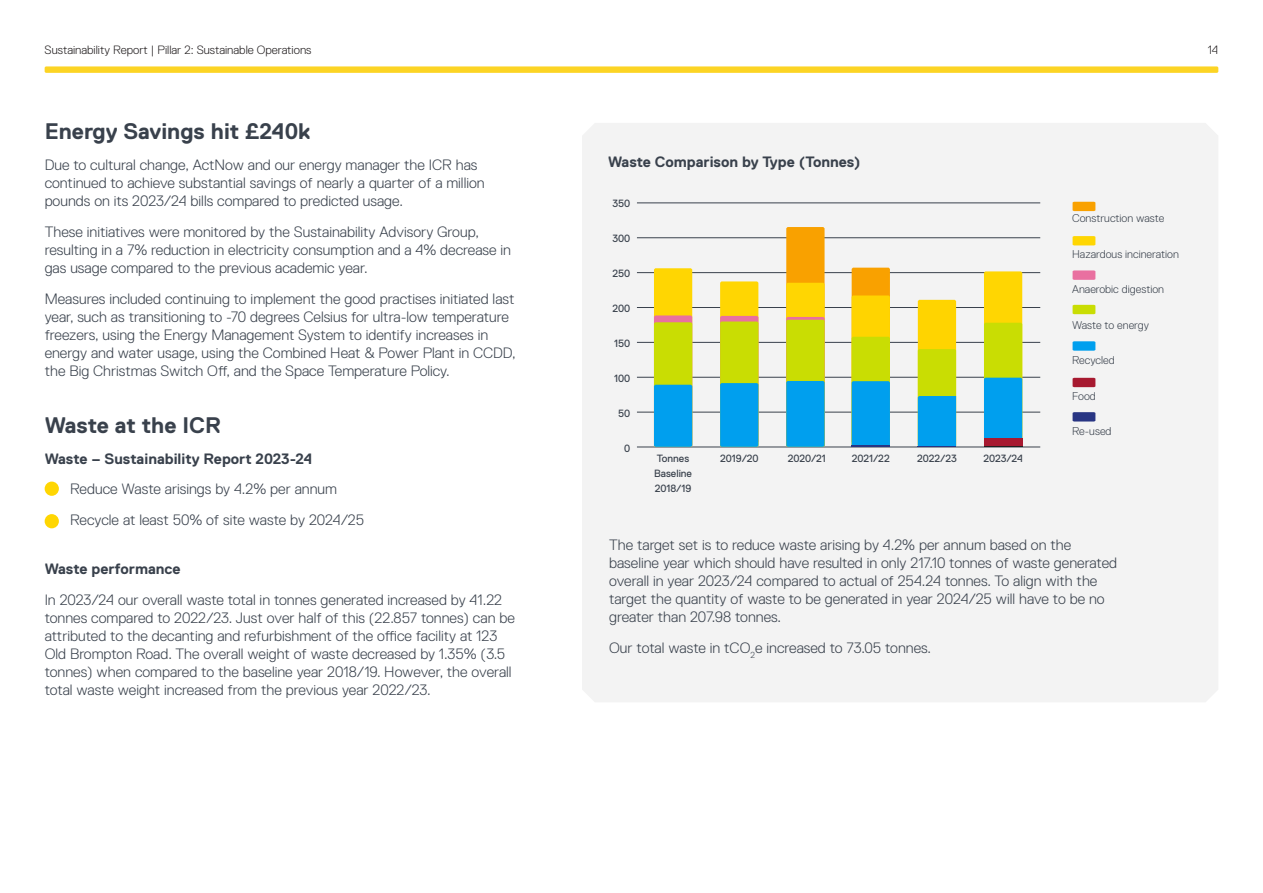
<style>
.page{position:relative;width:1263px;height:893px;background:#fff}
.page>*{position:absolute;margin:0;border:0;box-sizing:border-box;transform-origin:0 0}
.t1{font:700 22.5px "Replica Pro";color:#39414c}
.t2{font:300 15px/18px "Replica Pro";color:#39414c}
.t3{font:700 15px "Replica Pro";color:#39414c}
.t4{font:300 12px "Replica Pro";color:#231f20}
.t5{font:300 11.25px "Replica Pro";color:#39414c}
.t6{font:10.5px "Replica Pro";color:#39414c}
</style>
<div class="page">
<svg style="left:45px;top:66px;width:1173px;height:7px;background:#fcd736"></svg>
<div style="left:582px;top:123px;width:636px;height:579px;background:#f3f3f3"></div>
<div style="left:45px;top:482px;width:14px;height:14px;background:#ffd602;border-radius:50%"></div>
<div style="left:45px;top:514px;width:14px;height:14px;background:#ffd602;border-radius:50%"></div>
<hr style="left:637px;top:203px;width:403px;height:1px;background:#39414c">
<hr style="left:637px;top:237px;width:403px;height:1px;background:#39414c">
<hr style="left:637px;top:272px;width:403px;height:1px;background:#39414c">
<hr style="left:637px;top:307px;width:403px;height:1px;background:#39414c">
<hr style="left:637px;top:342px;width:403px;height:1px;background:#39414c">
<hr style="left:637px;top:377px;width:403px;height:1px;background:#39414c">
<hr style="left:637px;top:412px;width:403px;height:1px;background:#39414c">
<hr style="left:637px;top:447px;width:403px;height:1px;background:#39414c">
<svg style="left:654px;top:268px;width:38px;height:179px;background:#92c15a"></svg>
<svg style="left:720px;top:281px;width:38px;height:166px;background:#88c063"></svg>
<svg style="left:852px;top:268px;width:38px;height:177px;background:#94bb56"></svg>
<svg style="left:984px;top:271px;width:38px;height:168px;background:#91c357"></svg>
<svg style="left:918px;top:300px;width:38px;height:146px;background:#96c452"></svg>
<svg style="left:786px;top:227px;width:38px;height:220px;background:#a2b84b"></svg>
<hr style="left:852px;top:445px;width:38px;height:2px;background:#283583">
<div style="left:984px;top:439px;width:38px;height:8px;background:#a71930"></div>
<hr style="left:918px;top:446px;width:38px;height:1px;background:#283583">
<hr style="left:984px;top:446px;width:38px;height:1px;background:#231f20">
<svg style="left:1072px;top:202px;width:23px;height:9px"></svg>
<svg style="left:1072px;top:236px;width:23px;height:9px"></svg>
<svg style="left:1072px;top:305px;width:23px;height:9px"></svg>
<svg style="left:1072px;top:270px;width:23px;height:10px"></svg>
<svg style="left:1072px;top:341px;width:23px;height:10px"></svg>
<svg style="left:1072px;top:412px;width:23px;height:9px"></svg>
<svg style="left:1072px;top:378px;width:23px;height:9px"></svg>
<p class="t4" style="left:45px;top:43px;width:268px">Sustainability Report | Pillar 2: Sustainable Operations</p>
<p class="t4" style="left:1208px;top:43px;width:12px">14</p>
<p class="t1" style="left:45px;top:119px;width:267px">Energy Savings hit £240k</p>
<p class="t2" style="left:45px;top:156px;width:441px">Due to cultural change, ActNow and our energy manager the ICR has continued to achieve substantial savings of nearly a quarter of a million pounds on its 2023/24 bills compared to predicted usage.</p>
<p class="t2" style="left:45px;top:223px;width:468px">These initiatives were monitored by the Sustainability Advisory Group, resulting in a 7% reduction in electricity consumption and a 4% decrease in gas usage compared to the previous academic year.</p>
<p class="t2" style="left:45px;top:290px;width:472px">Measures included continuing to implement the good practises initiated last year, such as transitioning to -70 degrees Celsius for ultra-low temperature freezers, using the Energy Management System to identify increases in energy and water usage, using the Combined Heat &amp; Power Plant in CCDD, the Big Christmas Switch Off, and the Space Temperature Policy.</p>
<p class="t1" style="left:45px;top:413px;width:178px">Waste at the ICR</p>
<p class="t3" style="left:45px;top:450px;width:269px">Waste – Sustainability Report 2023-24</p>
<p class="t2" style="left:70px;top:480px;width:268px">Reduce Waste arisings by 4.2% per annum</p>
<p class="t2" style="left:70px;top:511px;width:295px">Recycle at least 50% of site waste by 2024/25</p>
<p class="t3" style="left:45px;top:560px;width:138px">Waste performance</p>
<p class="t2" style="left:45px;top:590px;width:472px">In 2023/24 our overall waste total in tonnes generated increased by 41.22 tonnes compared to 2022/23. Just over half of this (22.857 tonnes) can be attributed to the decanting and refurbishment of the office facility at 123<br>Old Brompton Road. The overall weight of waste decreased by 1.35% (3.5 tonnes) when compared to the baseline year 2018/19. However, the overall total waste weight increased from the previous year 2022/23.</p>
<p class="t3" style="left:608px;top:153px;width:254px">Waste Comparison by Type (Tonnes)</p>
<p class="t6" style="left:612px;top:197px;width:19px">350</p>
<p class="t6" style="left:612px;top:232px;width:19px">300</p>
<p class="t6" style="left:612px;top:267px;width:19px">250</p>
<p class="t6" style="left:612px;top:302px;width:19px">200</p>
<p class="t6" style="left:614px;top:337px;width:18px">150</p>
<p class="t6" style="left:614px;top:372px;width:18px">100</p>
<p class="t6" style="left:618px;top:407px;width:14px">50</p>
<p class="t6" style="left:624px;top:442px;width:8px">0</p>
<p class="t6" style="left:657px;top:452px;width:34px">Tonnes</p>
<p class="t6" style="left:720px;top:452px;width:40px">2019/20</p>
<p class="t6" style="left:788px;top:452px;width:40px">2020/21</p>
<p class="t6" style="left:852px;top:452px;width:40px">2021/22</p>
<p class="t6" style="left:917px;top:452px;width:41px">2022/23</p>
<p class="t6" style="left:983px;top:452px;width:41px">2023/24</p>
<p class="t6" style="left:654px;top:467px;width:40px">Baseline</p>
<p class="t6" style="left:655px;top:482px;width:38px">2018/19</p>
<p class="t5" style="left:1072px;top:212px;width:94px">Construction waste</p>
<p class="t5" style="left:1072px;top:248px;width:108px">Hazardous incineration</p>
<p class="t5" style="left:1072px;top:283px;width:93px">Anaerobic digestion</p>
<p class="t5" style="left:1072px;top:319px;width:78px">Waste to energy</p>
<p class="t5" style="left:1072px;top:354px;width:44px">Recycled</p>
<p class="t5" style="left:1072px;top:390px;width:25px">Food</p>
<p class="t5" style="left:1072px;top:425px;width:41px">Re-used</p>
<p class="t2" style="left:609px;top:536px;width:509px">The target set is to reduce waste arising by 4.2% per annum based on the baseline year which should have resulted in only 217.10 tonnes of waste generated overall in year 2023/24 compared to actual of 254.24 tonnes. To align with the target the quantity of waste to be generated in year 2024/25 will have to be no greater than 207.98 tonnes.</p>
<p class="t2" style="left:609px;top:639px;width:324px">Our total waste in tCO<sub>2</sub>e increased to 73.05 tonnes.</p>
</div>
